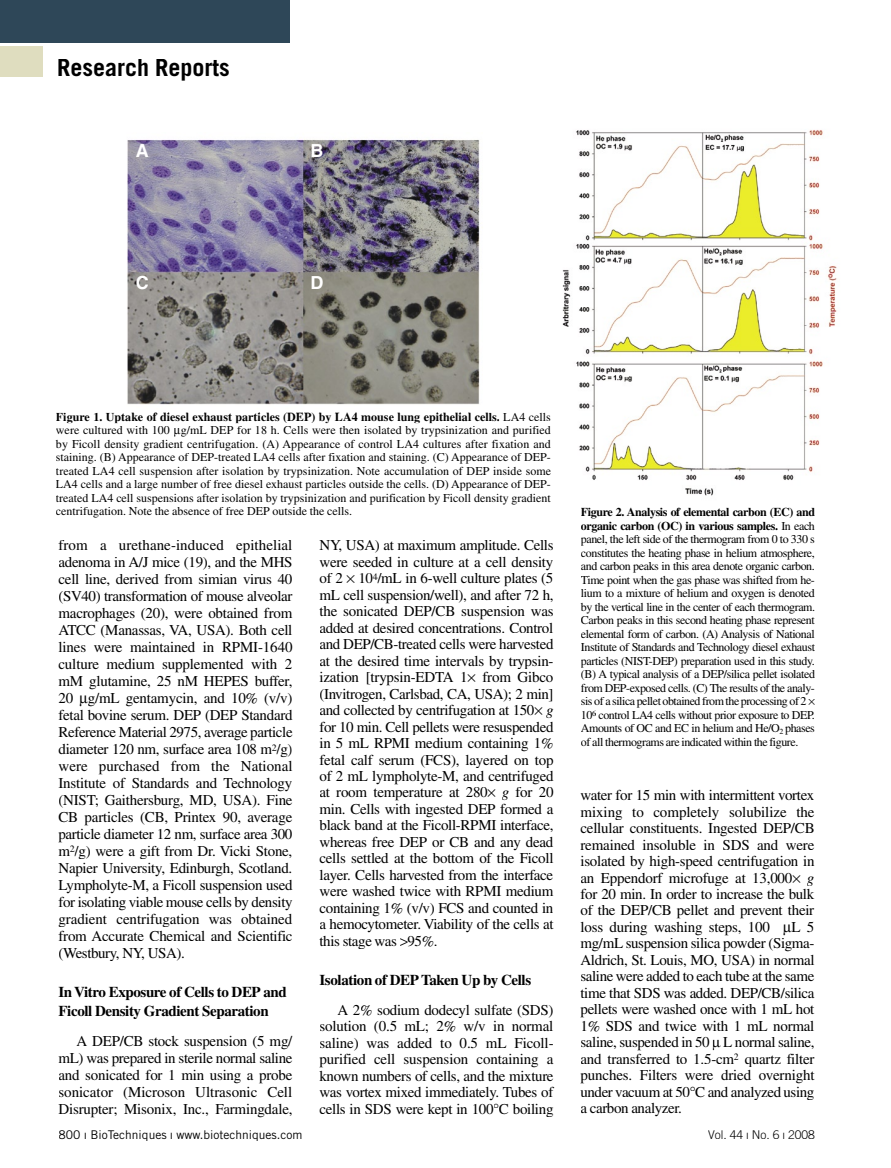
<style>
.page{position:relative;width:891px;height:1168px;background:#fff}
.page>*{position:absolute;margin:0;border:0;box-sizing:border-box;transform-origin:0 0}
.t1{font:700 24px "Trade Gothic";color:#000}
.t2{font:700 18px "Helvetica LT Std";color:#fff}
.t3{font:15px/16.5px "Times LT Std";letter-spacing:-.02em;color:#000;text-align:justify}
.t4{font:700 15px/18.5px "Times LT Std";letter-spacing:-.025em;color:#000}
.t5{font:12px/13.5px "Times LT Std";letter-spacing:-.035em;color:#000}
.t6{font:12px "Trade Gothic";color:#000}
.t7{font:300 12px "Trade Gothic";color:#000}
.t8{font:9.75px "Times LT Std";color:#000}
.t9{font:7.8px "Times LT Std";color:#000}
.s1{font-weight:700}
.s2{font-style:italic}
</style>
<div class="page">
<div style="left:0;top:46px;width:43px;height:30px;background:#dfddbf"></div>
<div style="left:0;top:0;width:290px;height:42px;background:#2e4758"></div>
<img style="left:127px;top:139px;width:361px;height:274px">
<img style="left:562px;top:130px;width:275px;height:366px">
<h1 class="t1" style="left:57px;top:53px;width:174px">Research Reports</h1>
<p class="t2" style="left:136px;top:140px;width:14px">A</p>
<p class="t2" style="left:310px;top:140px;width:14px">B</p>
<p class="t2" style="left:136px;top:272px;width:14px">C</p>
<p class="t2" style="left:310px;top:272px;width:14px">D</p>
<p class="t5" style="left:56px;top:410px;width:497px;text-align:justify"><span class="s1">Figure 1. Uptake of diesel exhaust particles (DEP) by LA4 mouse lung epithelial cells.</span> LA4 cells were cultured with 100 g/mL DEP for 18 h. Cells were then isolated by trypsinization and purified by Ficoll density gradient centrifugation. (A) Appearance of control LA4 cultures after fixation and staining. (B) Appearance of DEP-treated LA4 cells after fixation and staining. (C) Appearance of DEP&shy;treated LA4 cell suspension after isolation by trypsinization. Note accumulation of DEP inside some LA4 cells and a large number of free diesel exhaust particles outside the cells. (D) Appearance of DEP&shy;treated LA4 cell suspensions after isolation by trypsinization and purification by Ficoll density gradient centrifugation. Note the absence of free DEP outside the cells.</p>
<p class="t3" style="left:58px;top:537px;width:236px;line-height:17px">from a urethane-induced epithelial adenoma in A/J mice (19), and the MHS cell line, derived from simian virus 40 (SV40) transformation of mouse alveolar macrophages (20), were obtained from ATCC (Manassas, VA, USA). Both cell lines were maintained in RPMI-1640 culture medium supplemented with 2 mM glutamine, 25 nM HEPES buffer, 20 g/mL gentamycin, and 10 (v/v) fetal bovine serum. DEP (DEP Standard Reference Material 2975, average particle diameter 120 nm, surface area 108 m<sup>2</sup>/g) were purchased from the National Institute of Standards and Technology (NIST; Gaithersburg, MD, USA). Fine CB particles (CB, Printex 90, average particle diameter 12 nm, surface area 300 m /g) were a gift from Dr. Vicki Stone,</p>
<p class="t8" style="left:70px;top:843px;width:6px">2</p>
<p class="t3" style="left:58px;top:859px;width:236px;line-height:17px">Napier University, Edinburgh, Scotland.<br>Lympholyte-M, a Ficoll suspension used for isolating viable mouse cells by density gradient centrifugation was obtained from Accurate Chemical and Scientific (Westbury, NY, USA).</p>
<p class="t4" style="left:58px;top:982px;width:230px">In Vitro Exposure of Cells to DEP and<br>Ficoll Density Gradient Separation</p>
<p class="t3" style="left:58px;top:1032px;width:236px;line-height:17px;text-indent:18px">A DEP/CB stock suspension (5 mg/ mL) was prepared in sterile normal saline and sonicated for 1 min using a probe sonicator (Microson Ultrasonic Cell Disrupter; Misonix, Inc., Farmingdale,</p>
<p class="t3" style="left:320px;top:537px;width:236px;text-align:left">NY, USA) at maximum amplitude. Cells were seeded in culture at a cell density of 2 10<sup>4</sup>/mL in 6-well culture plates (5 mL cell suspension/well), and after 72 h, the sonicated DEP/CB suspension was added at desired concentrations. Control and DEP/CB-treated cells were harvested at the desired time intervals by trypsin&shy;ization [trypsin-EDTA 1 from Gibco (Invitrogen, Carlsbad, CA, USA); 2 min] and collected by centrifugation at 150 <span class="s2">g </span>for 10 min. Cell pellets were resuspended in 5 mL RPMI medium containing 1 fetal calf serum (FCS), layered on top of 2 mL lympholyte-M, and centrifuged at room temperature at 280 <span class="s2">g</span> for 20 min. Cells with ingested DEP formed a black band at the Ficoll-RPMI interface, whereas free DEP or CB and any dead cells settled at the bottom of the Ficoll layer. Cells harvested from the interface were washed twice with RPMI medium containing 1 (v/v) FCS and counted in a hemocytometer. Viability of the cells at this stage was 95 .</p>
<p class="t4" style="left:319px;top:970px;width:213px">Isolation of DEP Taken Up by Cells</p>
<p class="t3" style="left:320px;top:1001px;width:236px;text-indent:18px">A 2 sodium dodecyl sulfate (SDS) solution (0.5 mL; 2</p>
<p class="t3" style="left:319px;top:1018px;width:236px;text-indent:144px">w/v in normal saline) was added to 0.5 mL Ficoll&shy;purified cell suspension containing a known numbers of cells, and the mixture was vortex mixed immediately. Tubes of cells in SDS were kept in 100 C boiling</p>
<p class="t5" style="left:581px;top:505px;width:236px"><span class="s1">Figure 2. Analysis of elemental carbon (EC) and organic carbon (OC) in various samples.</span> In each panel, the left side of the thermogram from 0 to 330 s constitutes the heating phase in helium atmosphere, and carbon peaks in this area denote organic carbon.<br>Time point when the gas phase was shifted from he&shy;lium to a mixture of helium and oxygen is denoted by the vertical line in the center of each thermogram.<br>Carbon peaks in this second heating phase represent elemental form of carbon. (A) Analysis of National Institute of Standards and Technology diesel exhaust particles (NIST-DEP) preparation used in this study. (B) A typical analysis of a DEP/silica pellet isolated from DEP-exposed cells. (C) The results of the analy&shy;sis of a silica pellet obtained from the processing of 2<br>10 control LA4 cells without prior exposure to DEP.</p>
<p class="t9" style="left:592px;top:709px;width:5px">6</p>
<p class="t5" style="left:581px;top:721px;width:235px">Amounts of OC and EC in helium and He/O<sub>2</sub> phases of all thermograms are indicated within the figure.</p>
<p class="t3" style="left:580px;top:787px;width:236px">water for 15 min with intermittent vortex mixing to completely solubilize the cellular constituents. Ingested DEP/CB remained insoluble in SDS and were isolated by high-speed centrifugation in an Eppendorf microfuge at 13,000 <span class="s2">g </span>for 20 min. In order to increase the bulk of the DEP/CB pellet and prevent their loss during washing steps, 100</p>
<p class="t3" style="left:580px;top:918px;width:236px;text-indent:211px">L 5 mg/mL suspension silica powder (Sigma-Aldrich, St. Louis, MO, USA) in normal saline were added to each tube at the same time that SDS was added. DEP/CB/silica pellets were washed once with 1 mL hot 1 SDS and twice with 1 mL normal saline, suspended in 50 L normal saline, and transferred to 1.5-cm<sup>2</sup> quartz filter punches. Filters were dried overnight under vacuum at 50 C and analyzed using a carbon analyzer.</p>
<p class="t6" style="left:58px;top:1127px;width:246px">800 ı BioTechniques ı www.biotechniques.com</p>
<p class="t7" style="left:708px;top:1127px;width:108px">Vol. 44 ı No. 6 ı 2008</p>
</div>
